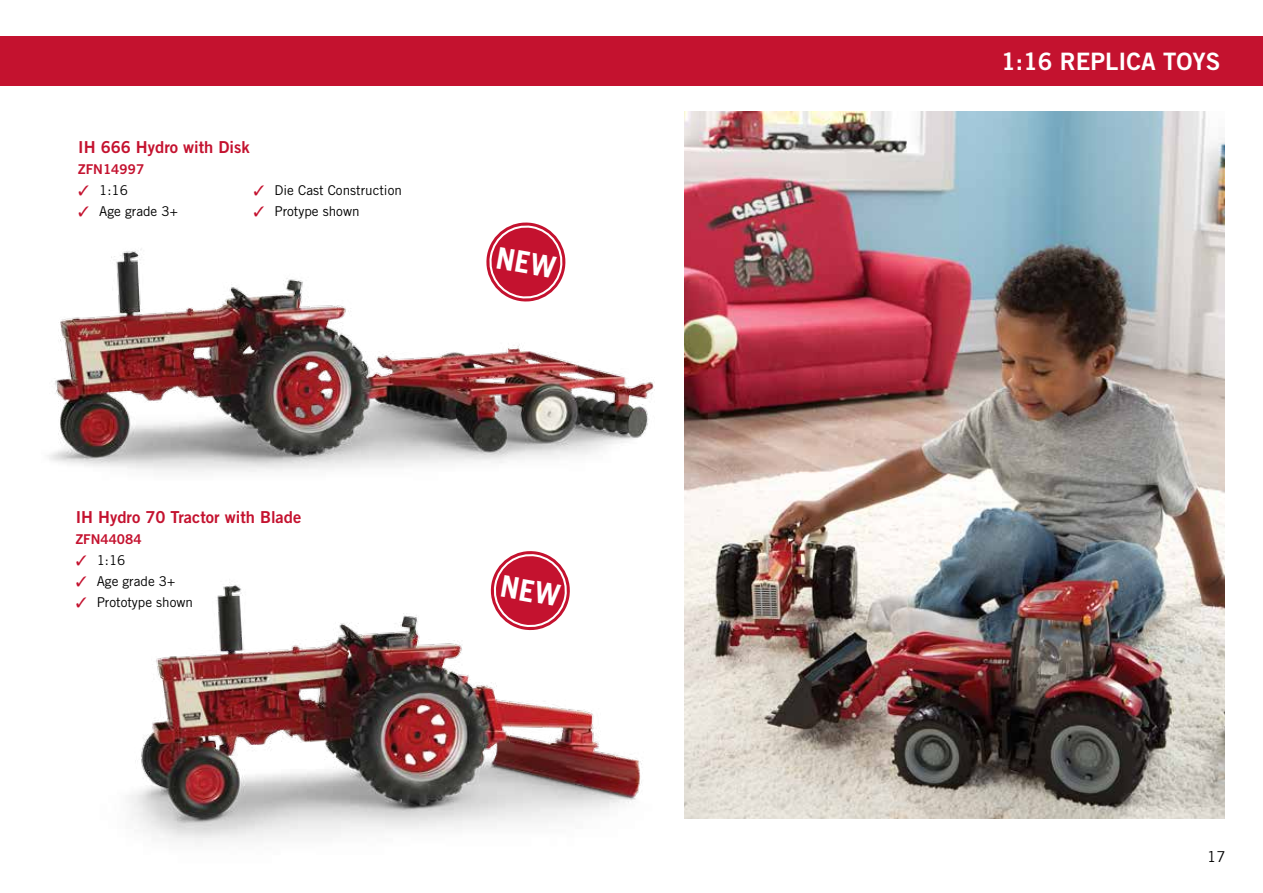
<style>
.page{position:relative;width:1263px;height:893px;background:#fff}
.page>*{position:absolute;margin:0;border:0;box-sizing:border-box;transform-origin:0 0}
.t1{font:24px "Trade Gothic LT Std Bd 2";color:#fff}
.t2{font:16.5px "Trade Gothic LT Std Bd 2";color:#c4122f}
.t3{font:15px "Trade Gothic";color:#000}
.t4{font:13.5px "Trade Gothic LT Std";color:#000}
.t5{font:13.5px "Trade Gothic LT Std Bd 2";color:#c4122f}
.s1{color:#c4122f}
</style>
<div class="page">
<div style="left:0;top:37px;width:1263px;height:49px;background:#c4122f"></div>
<img style="left:48px;top:187px;width:637px;height:337px">
<img style="left:82px;top:519px;width:586px;height:324px">
<img style="left:685px;top:112px;width:540px;height:707px">
<svg style="left:483px;top:219px;width:86px;height:86px"></svg>
<svg style="left:488px;top:548px;width:85px;height:85px"></svg>
<p class="t2" style="left:78px;top:137px;width:173px">IH 666 Hydro with Disk</p>
<p class="t5" style="left:78px;top:161px;width:68px">ZFN14997</p>
<p class="t4" style="left:78px;top:182px;width:51px"><span class="s1">✓</span> 1:16</p>
<p class="t4" style="left:78px;top:203px;width:101px"><span class="s1">✓</span> Age grade 3+</p>
<p class="t4" style="left:253px;top:182px;width:150px"><span class="s1">✓</span> Die Cast Construction</p>
<p class="t4" style="left:253px;top:203px;width:108px"><span class="s1">✓</span> Protype shown</p>
<p class="t2" style="left:76px;top:507px;width:227px">IH Hydro 70 Tractor with Blade</p>
<p class="t5" style="left:76px;top:531px;width:68px">ZFN44084</p>
<p class="t4" style="left:76px;top:552px;width:51px"><span class="s1">✓</span> 1:16</p>
<p class="t4" style="left:76px;top:573px;width:101px"><span class="s1">✓</span> Age grade 3+</p>
<p class="t4" style="left:76px;top:594px;width:119px"><span class="s1">✓</span> Prototype shown</p>
<h1 class="t1" style="left:1001px;top:47px;width:221px">1:16 REPLICA TOYS</h1>
<p class="t3" style="left:1207px;top:848px;width:20px">17</p>
</div>
